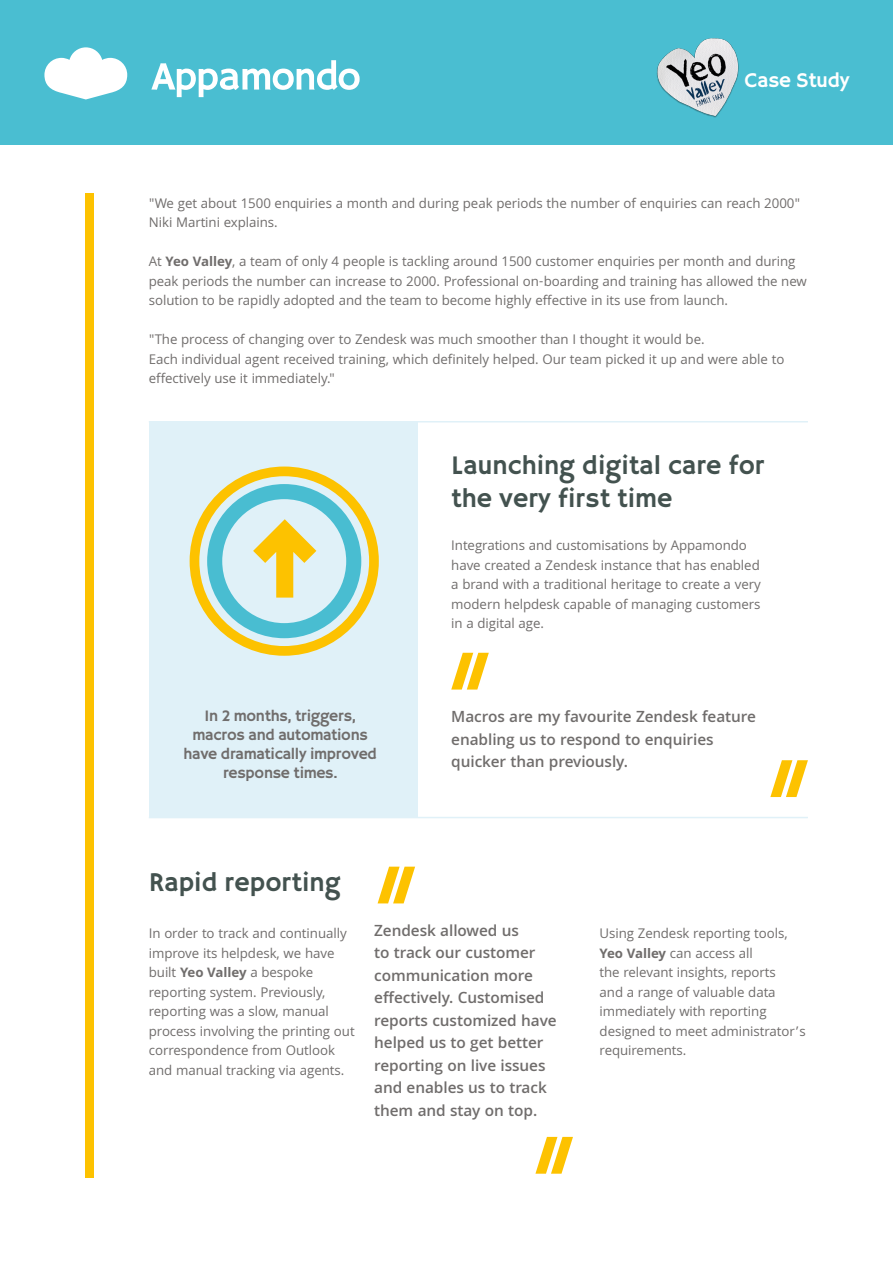
<style>
.page{position:relative;width:893px;height:1263px;background:#fff}
.page>*{position:absolute;margin:0;border:0;box-sizing:border-box;transform-origin:0 0}
.t1{font:27px/32.4px "Hammersmith One";color:#43524f}
.t2{font:21px "Hammersmith One";letter-spacing:-.01em;color:#fff}
.t3{font:600 16.5px/22.5px "Khula";letter-spacing:-.005em;color:#706d6c}
.t4{font:16.05px/19px "Hammersmith One";letter-spacing:-.02em;color:#706d6c;text-align:center}
.t5{font:14.25px/19.5px "Khula";letter-spacing:-.005em;color:#706d6c}
.s1{font-weight:700}
</style>
<div class="page">
<div style="left:149px;top:422px;width:269px;height:395px;background:#e0f1f8"></div>
<div style="left:0;top:0;width:893px;height:145px;background:#4abed1"></div>
<svg style="left:44px;top:47px;width:83px;height:52px"></svg>
<svg style="left:151px;top:60px;width:209px;height:37px"></svg>
<div style="left:85px;top:193px;width:9px;height:985px;background:#fdc200"></div>
<svg style="left:770px;top:760px;width:38px;height:37px"></svg>
<svg style="left:535px;top:1137px;width:38px;height:37px"></svg>
<hr style="left:149px;top:421px;width:659px;height:1px;background:#e0f1f8">
<img style="left:656px;top:38px;width:83px;height:80px">
<hr style="left:149px;top:817px;width:659px;height:1px;background:#e0f1f8">
<svg style="left:190px;top:466px;width:189px;height:190px"></svg>
<svg style="left:451px;top:653px;width:38px;height:36px"></svg>
<svg style="left:378px;top:867px;width:37px;height:36px"></svg>
<h2 class="t2" style="left:744px;top:68px;width:107px">Case Study</h2>
<p class="t5" style="left:149px;top:193px;width:653px">"We get about 1500 enquiries a month and during peak periods the number of enquiries can reach 2000"<br>Niki Martini explains.</p>
<p class="t5" style="left:149px;top:251px;width:659px">At <span class="s1">Yeo Valley</span>, a team of only 4 people is tackling around 1500 customer enquiries per month and during peak periods the number can increase to 2000. Professional on-boarding and training has allowed the new solution to be rapidly adopted and the team to become highly effective in its use from launch.</p>
<p class="t5" style="left:149px;top:329px;width:637px">"The process of changing over to Zendesk was much smoother than I thought it would be.<br>Each individual agent received training, which definitely helped. Our team picked it up and were able to effectively use it immediately."</p>
<h1 class="t1" style="left:451px;top:451px;width:315px">Launching digital care for the very first time</h1>
<p class="t5" style="left:451px;top:535px;width:311px">Integrations and customisations by Appamondo have created a Zendesk instance that has enabled a brand with a traditional heritage to create a very modern helpdesk capable of managing customers in a digital age.</p>
<p class="t4" style="left:184px;top:707px;width:195px">In 2 months, triggers, macros and automations have dramatically improved response times.</p>
<p class="t3" style="left:451px;top:705px;width:306px">Macros are my favourite Zendesk feature enabling us to respond to enquiries quicker than previously.</p>
<h1 class="t1" style="left:149px;top:868px;width:193px">Rapid reporting</h1>
<p class="t5" style="left:149px;top:923px;width:207px">In order to track and continually improve its helpdesk, we have built <span class="s1">Yeo Valley</span> a bespoke reporting system. Previously, reporting was a slow, manual process involving the printing out correspondence from Outlook and manual tracking via agents.</p>
<p class="t5" style="left:600px;top:923px;width:208px">Using Zendesk reporting tools,<br><span class="s1">Yeo Valley</span> can access all<br>the relevant insights, reports<br>and a range of valuable data immediately with reporting designed to meet administrator’s requirements.</p>
<p class="t3" style="left:374px;top:919px;width:184px">Zendesk allowed us<br>to track our customer communication more effectively. Customised reports customized have helped us to get better reporting on live issues and enables us to track them and stay on top.</p>
</div>
